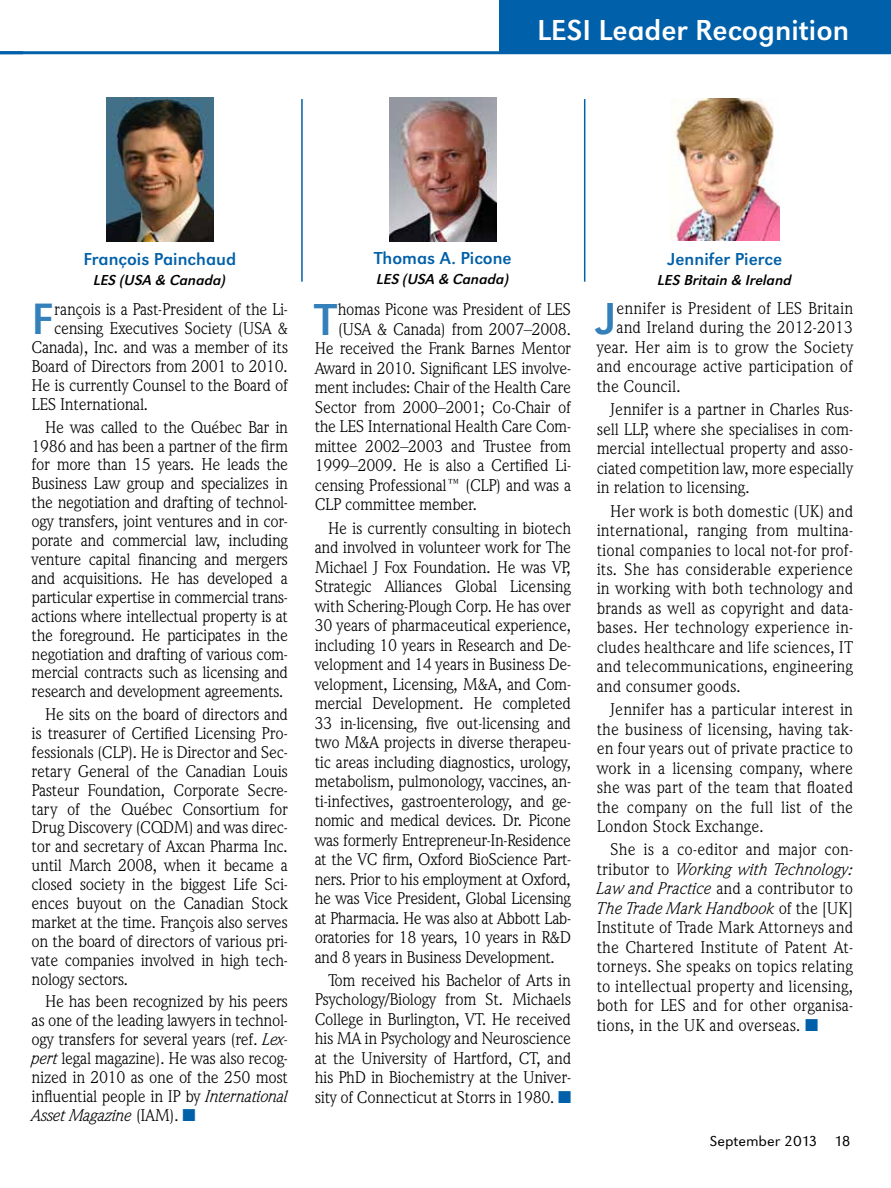
<style>
.page{position:relative;width:891px;height:1188px;background:#fff}
.page>*{position:absolute;margin:0;border:0;box-sizing:border-box;transform-origin:0 0}
.t1{font:46.5px "URW Grotesk T";color:#3380ba}
.t2{font:45.6px "URW Grotesk T";color:#3380ba}
.t3{font:30px "URW Grotesk T";color:#fff}
.t4{font:18px "URW Grotesk T";color:#0060a9}
.t5{font:17.25px/19.5px "Weidemann IT Cby BT";letter-spacing:-.02em;color:#000;text-align:justify}
.t6{font:17.25px "Weidemann IT Cby BT";color:#000}
.t7{font:15px "URW Grotesk T Regu Obli";color:#000}
.t8{font:15px "URW Grotesk T Ligh";color:#000;scale:1.08 1}
.s1{font-style:italic}
.s2{color:#0060a9}
</style>
<div class="page">
<div style="left:500px;top:0;width:391px;height:54px;background:#0060a9"></div>
<hr style="left:0;top:51px;width:891px;height:3px;background:#0060a9">
<hr style="left:301px;top:99px;width:2px;height:183px;background:#0060a9">
<hr style="left:584px;top:99px;width:1px;height:183px;background:#0060a9">
<img style="left:106px;top:97px;width:107px;height:144px">
<img style="left:389px;top:97px;width:108px;height:144px">
<img style="left:671px;top:98px;width:108px;height:142px">
<h3 class="t3" style="left:537px;top:13px;width:314px">LESI Leader Recognition</h3>
<p class="t4" style="left:84px;top:249px;width:154px">François Painchaud</p>
<p class="t7" style="left:94px;top:271px;width:134px">LES (USA &amp; Canada)</p>
<p class="t4" style="left:374px;top:248px;width:139px">Thomas A. Picone</p>
<p class="t7" style="left:377px;top:271px;width:134px">LES (USA &amp; Canada)</p>
<p class="t4" style="left:668px;top:248px;width:116px">Jennifer Pierce</p>
<p class="t7" style="left:658px;top:271px;width:136px">LES Britain &amp; Ireland</p>
<h2 class="t2" style="left:32px;top:293px;width:23px">F</h2>
<p class="t5" style="left:54px;top:300px;width:236px">rançois is a Past-President of the Li-</p>
<p class="t5" style="left:54px;top:318px;width:236px">censing Executives Society (USA &amp;</p>
<p class="t5" style="left:32px;top:337px;width:258px">Canada), Inc. and was a member of its</p>
<p class="t5" style="left:32px;top:356px;width:258px">Board of Directors from 2001 to 2010.</p>
<p class="t5" style="left:32px;top:375px;width:258px">He is currently Counsel to the Board of</p>
<p class="t5" style="left:32px;top:394px;width:118px">LES International.</p>
<p class="t5" style="left:32px;top:417px;width:258px;line-height:18.9px;text-indent:14px">He was called to the Québec Bar in 1986 and has been a partner of the firm for more than 15 years. He leads the Business Law group and specializes in the negotiation and drafting of technol&shy;ogy transfers, joint ventures and in cor&shy;porate and commercial law, including venture capital financing and mergers and acquisitions. He has developed a particular expertise in commercial trans&shy;actions where intellectual property is at the foreground. He participates in the negotiation and drafting of various com&shy;mercial contracts such as licensing and research and development agreements.</p>
<p class="t5" style="left:32px;top:704px;width:258px;line-height:18.9px;text-indent:14px">He sits on the board of directors and is treasurer of Certified Licensing Pro&shy;fessionals (CLP). He is Director and Sec&shy;retary General of the Canadian Louis Pasteur Foundation, Corporate Secre&shy;tary of the Québec Consortium for Drug Discovery (CQDM) and was direc&shy;tor and secretary of Axcan Pharma Inc. until March 2008, when it became a closed society in the biggest Life Sci&shy;ences buyout on the Canadian Stock market at the time. François also serves on the board of directors of various pri&shy;vate companies involved in high tech&shy;nology sectors.</p>
<p class="t5" style="left:32px;top:992px;width:258px;line-height:18.9px;text-indent:14px">He has been recognized by his peers as one of the leading lawyers in technol&shy;ogy transfers for several years (ref. <span class="s1">Lex&shy;pert</span> legal magazine). He was also recog&shy;nized in 2010 as one of the 250 most influential people in IP by <span class="s1">International Asset Magazine</span> (IAM). <span class="s2">■</span></p>
<h1 class="t1" style="left:315px;top:293px;width:23px">T</h1>
<p class="t5" style="left:338px;top:300px;width:235px">homas Picone was President of LES</p>
<p class="t5" style="left:338px;top:319px;width:235px">(USA &amp; Canada) from 2007–2008.</p>
<p class="t5" style="left:315px;top:339px;width:258px">He received the Frank Barnes Mentor</p>
<p class="t5" style="left:315px;top:358px;width:258px">Award in 2010. Significant LES involve-</p>
<p class="t5" style="left:315px;top:378px;width:258px">ment includes: Chair of the Health Care</p>
<p class="t5" style="left:315px;top:397px;width:258px">Sector from 2000–2001; Co-Chair of</p>
<p class="t5" style="left:315px;top:417px;width:258px">the LES International Health Care Com-</p>
<p class="t5" style="left:315px;top:436px;width:258px">mittee 2002–2003 and Trustee from</p>
<p class="t5" style="left:315px;top:456px;width:258px">1999–2009. He is also a Certified Li-</p>
<p class="t5" style="left:315px;top:475px;width:258px">censing Professional™ (CLP) and was a</p>
<p class="t5" style="left:315px;top:495px;width:164px">CLP committee member.</p>
<p class="t5" style="left:315px;top:518px;width:258px;text-indent:14px">He is currently consulting in biotech and involved in volunteer work for The Michael J Fox Foundation. He was VP, Strategic Alliances Global Licensing with Schering-Plough Corp. He has over 30 years of pharmaceutical experience, including 10 years in Research and De&shy;velopment and 14 years in Business De&shy;velopment, Licensing, M&amp;A, and Com&shy;mercial Development. He completed 33 in-licensing, five out-licensing and two M&amp;A projects in diverse therapeu&shy;tic areas including diagnostics, urology, metabolism, pulmonology, vaccines, an&shy;ti-infectives, gastroenterology, and ge&shy;nomic and medical devices. Dr. Picone was formerly Entrepreneur-In-Residence at the VC firm, Oxford BioScience Part&shy;ners. Prior to his employment at Oxford, he was Vice President, Global Licensing at Pharmacia. He was also at Abbott Lab&shy;oratories for 18 years, 10 years in R&amp;D and 8 years in Business Development.</p>
<p class="t5" style="left:315px;top:970px;width:258px;text-indent:14px">Tom received his Bachelor of Arts in Psychology/Biology from St. Michaels College in Burlington, VT. He received his MA in Psychology and Neuroscience at the University of Hartford, CT, and his PhD in Biochemistry at the Univer&shy;sity of Connecticut at Storrs in 1980. <span class="s2">■</span></p>
<h1 class="t1" style="left:597px;top:292px;width:21px">J</h1>
<p class="t6" style="left:617px;top:298px;width:238px">ennifer is President of LES Britain</p>
<p class="t6" style="left:617px;top:317px;width:238px">and Ireland during the 2012-2013</p>
<p class="t6" style="left:597px;top:337px;width:258px">year. Her aim is to grow the Society</p>
<p class="t6" style="left:597px;top:356px;width:258px">and encourage active participation of</p>
<p class="t6" style="left:597px;top:376px;width:86px">the Council.</p>
<p class="t5" style="left:597px;top:399px;width:258px;text-indent:14px">Jennifer is a partner in Charles Rus&shy;sell LLP, where she specialises in com&shy;mercial intellectual property and asso&shy;ciated competition law, more especially in relation to licensing.</p>
<p class="t5" style="left:597px;top:501px;width:258px;text-indent:14px">Her work is both domestic (UK) and international, ranging from multina&shy;tional companies to local not-for prof&shy;its. She has considerable experience in working with both technology and brands as well as copyright and data&shy;bases. Her technology experience in&shy;cludes healthcare and life sciences, IT and telecommunications, engineering and consumer goods.</p>
<p class="t5" style="left:597px;top:699px;width:258px;text-indent:14px">Jennifer has a particular interest in the business of licensing, having tak&shy;en four years out of private practice to work in a licensing company, where she was part of the team that floated the company on the full list of the London Stock Exchange.</p>
<p class="t5" style="left:597px;top:840px;width:258px;text-indent:14px">She is a co-editor and major con&shy;tributor to <span class="s1">Working with Technology:<br>Law and Practice</span> and a contributor to <span class="s1">The Trade Mark Handbook</span> of the [UK] Institute of Trade Mark Attorneys and the Chartered Institute of Patent At&shy;torneys. She speaks on topics relating to intellectual property and licensing, both for LES and for other organisa&shy;tions, in the UK and overseas. <span class="s2">■</span></p>
<p class="t8" style="left:710px;top:1132px;width:132px">September 2013 18</p>
</div>
